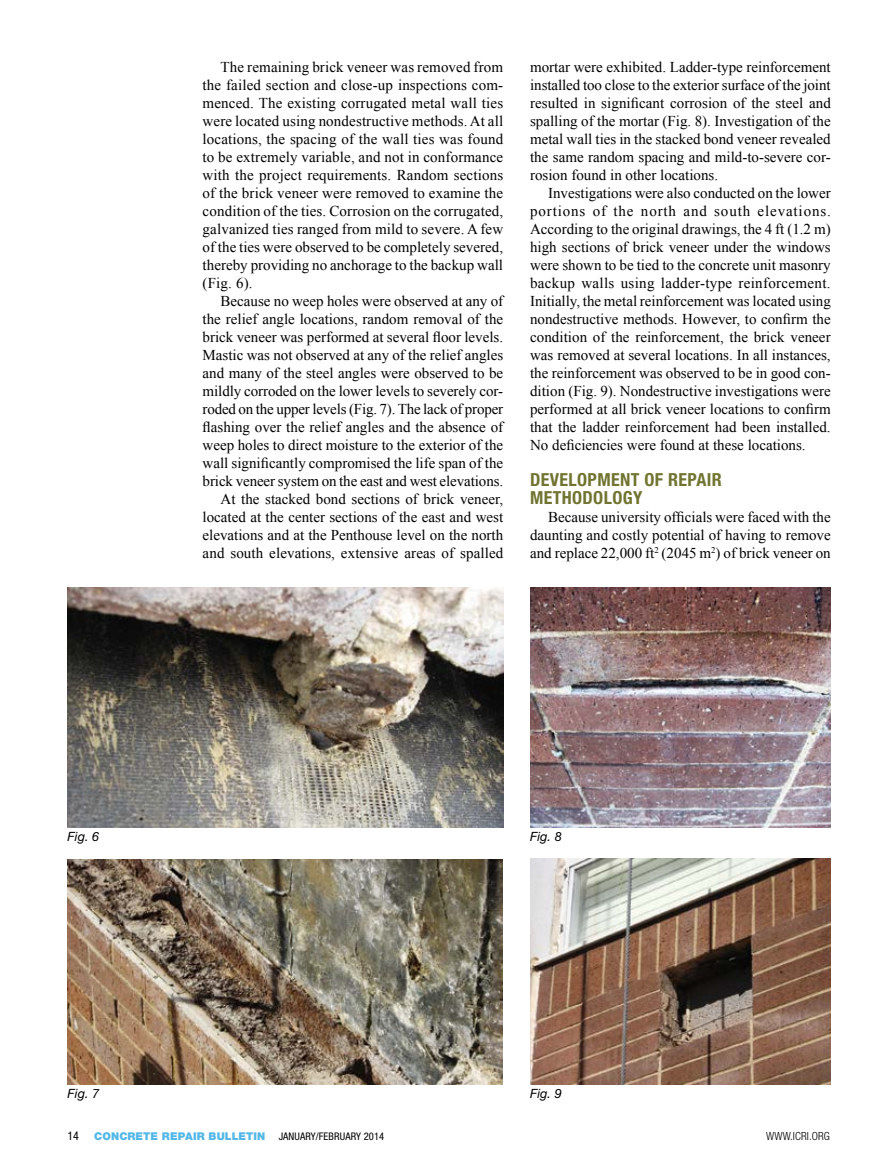
<style>
.page{position:relative;width:878px;height:1175px;background:#fff}
.page>*{position:absolute;margin:0;border:0;box-sizing:border-box;transform-origin:0 0}
.t1{font:700 condensed 18px/18px "Helvetica Neue LT Std";letter-spacing:.02em;color:#717430}
.t2{font:15px/18px "Times New Roman";color:#000;text-align:justify}
.t3{font:italic 12.75px "Helvetica Neue LT Std";color:#000}
.t4{font:condensed 12px "Helvetica Neue LT Std";color:#000}
.t5{font:300 condensed 11.25px "Helvetica Neue LT Std";letter-spacing:.01em;color:#000}
.t6{font:900 10.8px "Helvetica Neue LT Std";letter-spacing:.01em;color:#53b7e8}
.t7{font:condensed 10.5px "Helvetica Neue LT Std";letter-spacing:.01em;color:#000}
</style>
<div class="page">
<img style="left:68px;top:587px;width:435px;height:240px">
<img style="left:68px;top:859px;width:434px;height:225px">
<img style="left:530px;top:587px;width:300px;height:240px">
<img style="left:530px;top:858px;width:300px;height:226px">
<p class="t2" style="left:202px;top:58px;width:302px;text-indent:18px">The remaining brick veneer was removed from the failed section and close-up inspections com&shy;menced. The existing corrugated metal wall ties were located using nondestructive methods. At all locations, the spacing of the wall ties was found to be extremely variable, and not in conformance with the project requirements. Random sections of the brick veneer were removed to examine the condition of the ties. Corrosion on the corrugated, galvanized ties ranged from mild to severe. A few of the ties were observed to be completely severed, thereby providing no anchorage to the backup wall (Fig. 6).</p>
<p class="t2" style="left:202px;top:292px;width:302px;text-align:right">Because no weep holes were observed at any of the relief angle locations, random removal of the brick veneer was performed at several floor levels.<br>Mastic was not observed at any of the relief angles and many of the steel angles were observed to be mildly corroded on the lower levels to severely cor&shy;roded on the upper levels (Fig. 7). The lack of proper flashing over the relief angles and the absence of weep holes to direct moisture to the exterior of the wall significantly compromised the life span of the brick veneer system on the east and west elevations.<br>At the stacked bond sections of brick veneer, located at the center sections of the east and west elevations and at the Penthouse level on the north and south elevations, extensive areas of spalled</p>
<p class="t2" style="left:530px;top:58px;width:302px">mortar were exhibited. Ladder-type reinforcement installed too close to the exterior surface of the joint resulted in significant corrosion of the steel and spalling of the mortar (Fig. 8). Investigation of the metal wall ties in the stacked bond veneer revealed the same random spacing and mild-to-severe cor&shy;rosion found in other locations.</p>
<p class="t2" style="left:530px;top:184px;width:302px;text-indent:18px">Investigations were also conducted on the lower portions of the north and south elevations.<br>According to the original drawings, the 4 ft (1.2 m) high sections of brick veneer under the windows were shown to be tied to the concrete unit masonry backup walls using ladder-type reinforcement.<br>Initially, the metal reinforcement was located using nondestructive methods. However, to confirm the condition of the reinforcement, the brick veneer was removed at several locations. In all instances, the reinforcement was observed to be in good con&shy;dition (Fig. 9). Nondestructive investigations were performed at all brick veneer locations to confirm that the ladder reinforcement had been installed.<br>No deficiencies were found at these locations.</p>
<p class="t1" style="left:530px;top:470px;width:193px">DEVELOPMENT OF REPAIR<br>METHODOLOGY</p>
<p class="t2" style="left:530px;top:508px;width:302px;text-indent:18px">Because university officials were faced with the daunting and costly potential of having to remove and replace 22,000 ft<sup>2</sup> (2045 m<sup>2</sup>) of brick veneer on</p>
<p class="t3" style="left:68px;top:829px;width:33px">Fig. 6</p>
<p class="t3" style="left:68px;top:1085px;width:33px">Fig. 7</p>
<p class="t3" style="left:530px;top:829px;width:33px">Fig. 8</p>
<p class="t3" style="left:530px;top:1085px;width:33px">Fig. 9</p>
<p class="t4" style="left:68px;top:1129px;width:13px">14</p>
<p class="t6" style="left:94px;top:1130px;width:173px">CONCRETE REPAIR BULLETIN</p>
<p class="t7" style="left:279px;top:1130px;width:107px">JANUARY/FEBRUARY 2014</p>
<p class="t5" style="left:766px;top:1129px;width:65px">WWW.ICRI.ORG</p>
</div>
